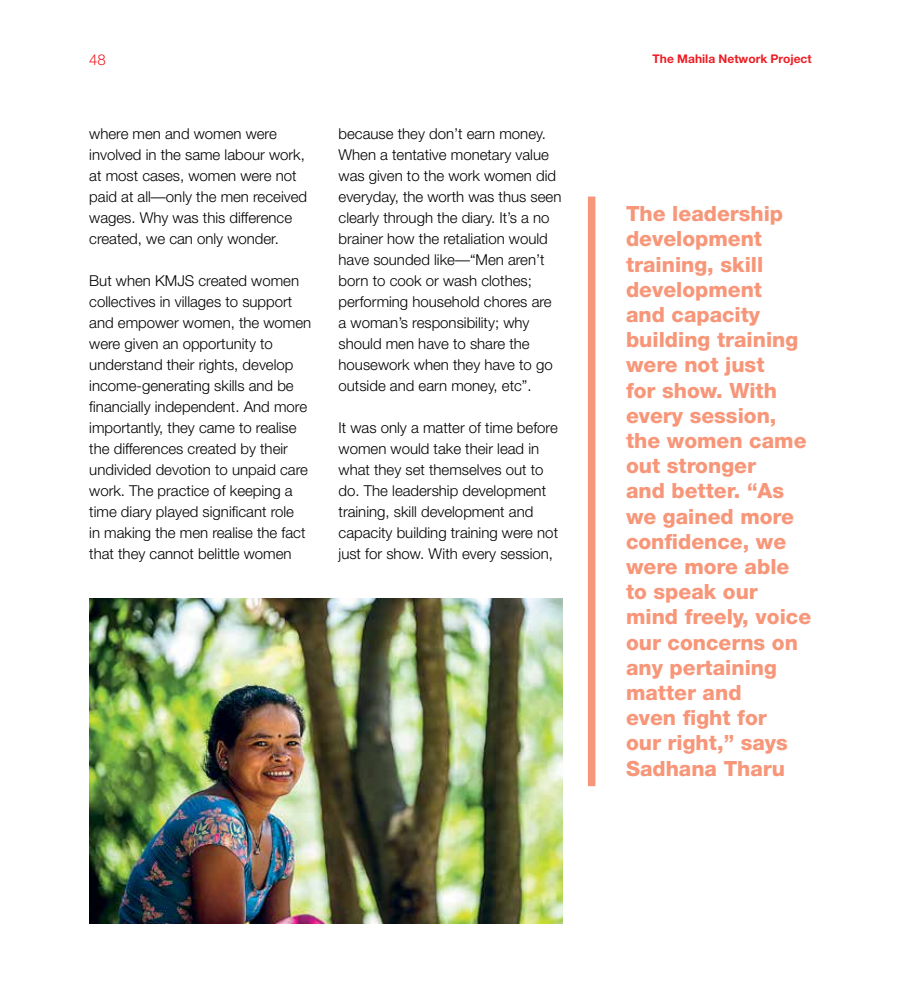
<style>
.page{position:relative;width:918px;height:999px;background:#fff}
.page>*{position:absolute;margin:0;border:0;box-sizing:border-box;transform-origin:0 0}
.t1{font:800 21px/25.2px "Helvetica Neue";color:#f79679}
.t2{font:300 15px/21px "Helvetica Neue";color:#000}
.t3{font:300 15px "Helvetica Neue";color:#ed1d24}
.t4{font:700 12px "Helvetica Neue";color:#ed1d24}
</style>
<div class="page">
<img style="left:89px;top:599px;width:473px;height:324px">
<div style="left:588px;top:197px;width:7px;height:589px;background:#f79679"></div>
<p class="t3" style="left:89px;top:51px;width:18px">48</p>
<p class="t4" style="left:653px;top:51px;width:161px">The Mahila Network Project</p>
<p class="t2" style="left:89px;top:123px;width:219px">where men and women were involved in the same labour work, at most cases, women were not paid at all—only the men received wages. Why was this difference created, we can only wonder.</p>
<p class="t2" style="left:89px;top:270px;width:224px">But when KMJS created women collectives in villages to support and empower women, the women were given an opportunity to understand their rights, develop income-generating skills and be financially independent. And more importantly, they came to realise the differences created by their undivided devotion to unpaid care work. The practice of keeping a time diary played significant role<br>in making the men realise the fact that they cannot belittle women</p>
<p class="t2" style="left:339px;top:123px;width:224px">because they don’t earn money.<br>When a tentative monetary value was given to the work women did everyday, the worth was thus seen clearly through the diary. It’s a no brainer how the retaliation would have sounded like—“Men aren’t born to cook or wash clothes; performing household chores are a woman’s responsibility; why should men have to share the housework when they have to go outside and earn money, etc”.</p>
<p class="t2" style="left:339px;top:417px;width:221px">It was only a matter of time before women would take their lead in what they set themselves out to do. The leadership development training, skill development and capacity building training were not just for show. With every session,</p>
<p class="t1" style="left:626px;top:201px;width:187px">The leadership development training, skill development<br>and capacity building training were not just<br>for show. With every session, the women came out stronger<br>and better. “As we gained more confidence, we were more able to speak our mind freely, voice our concerns on any pertaining matter and<br>even fight for<br>our right,” says<br>Sadhana Tharu</p>
</div>
